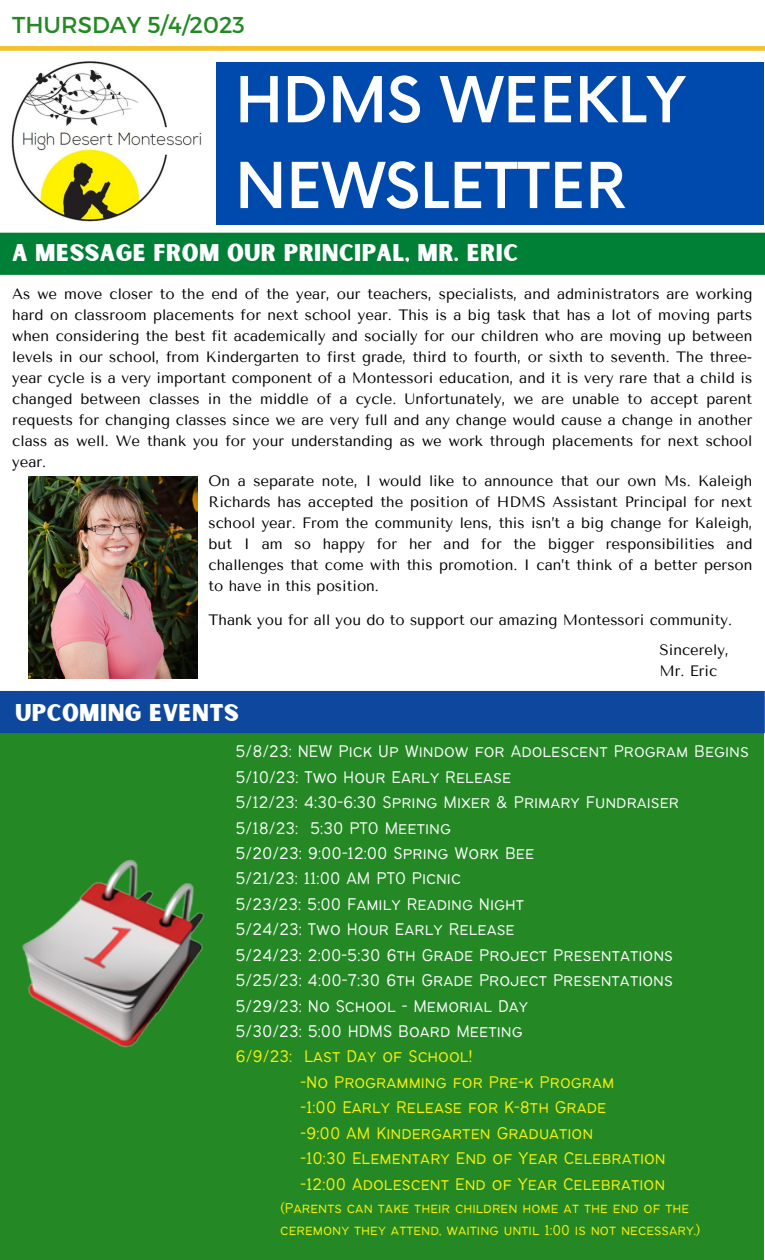
<style>
.page{position:relative;width:765px;height:1260px;background:#fff}
.page>*{position:absolute;margin:0;border:0;box-sizing:border-box;transform-origin:0 0}
.t1{font:500 61.62px/85.8px "Now";color:#fff}
.t2{font:23.12px "Sunborn Sans One";letter-spacing:.015em;color:#fff}
.t3{font:23px "Montserrat";color:#248925}
.t4{font:300 18.62px "Bantayog";color:#fff}
.t5{font:300 18.62px "Bantayog";color:#fdf10d}
.t6{font:300 15.62px "Bantayog";color:#fdf10d}
.t7{font:15px/20.9px "Tenor Sans";color:#000;text-align:justify}
</style>
<div class="page">
<img style="left:0;top:61px;width:235px;height:172px">
<div style="left:216px;top:62px;width:548px;height:162px;background:#004aad"></div>
<div style="left:0;top:46px;width:765px;height:5px;background:#f4c228"></div>
<div style="left:0;top:233px;width:765px;height:42px;background:#008037"></div>
<div style="left:0;top:733px;width:764px;height:527px;background:#248925"></div>
<img style="left:22px;top:859px;width:182px;height:189px">
<div style="left:0;top:691px;width:765px;height:42px;background:#0e489e"></div>
<img style="left:28px;top:476px;width:169px;height:203px">
<p class="t3" style="left:12px;top:10px;width:234px">THURSDAY 5/4/2023</p>
<p class="t1" style="left:235px;top:61px;width:452px">HDMS WEEKLY<br>NEWSLETTER</p>
<p class="t2" style="left:12px;top:238px;width:508px">A MESSAGE FROM OUR PRINCIPAL, MR. ERIC</p>
<p class="t7" style="left:12px;top:284px;width:742px">As we move closer to the end of the year, our teachers, specialists, and administrators are working hard on classroom placements for next school year. This is a big task that has a lot of moving parts when considering the best fit academically and socially for our children who are moving up between levels in our school, from Kindergarten to first grade, third to fourth, or sixth to seventh. The three&shy;year cycle is a very important component of a Montessori education, and it is very rare that a child is changed between classes in the middle of a cycle. Unfortunately, we are unable to accept parent requests for changing classes since we are very full and any change would cause a change in another class as well. We thank you for your understanding as we work through placements for next school year.</p>
<p class="t7" style="left:209px;top:470px;width:546px">On a separate note, I would like to announce that our own Ms. Kaleigh Richards has accepted the position of HDMS Assistant Principal for next school year. From the community lens, this isn’t a big change for Kaleigh, but I am so happy for her and for the bigger responsibilities and challenges that come with this promotion. I can’t think of a better person to have in this position.</p>
<p class="t7" style="left:209px;top:610px;width:525px">Thank you for all you do to support our amazing Montessori community.</p>
<p class="t2" style="left:16px;top:698px;width:225px">UPCOMING EVENTS</p>
<p class="t7" style="left:659px;top:640px;width:71px">Sincerely,</p>
<p class="t7" style="left:659px;top:661px;width:59px">Mr. Eric</p>
<p class="t4" style="left:235px;top:744px;width:515px">5/8/23: NEW Pick Up Window for Adolescent Program Begins</p>
<p class="t4" style="left:235px;top:769px;width:277px">5/10/23: Two Hour Early Release</p>
<p class="t4" style="left:235px;top:795px;width:445px">5/12/23: 4:30-6:30 Spring Mixer &amp; Primary Fundraiser</p>
<p class="t4" style="left:235px;top:820px;width:217px">5/18/23: 5:30 PTO Meeting</p>
<p class="t4" style="left:235px;top:846px;width:300px">5/20/23: 9:00-12:00 Spring Work Bee</p>
<p class="t4" style="left:235px;top:871px;width:227px">5/21/23: 11:00 AM PTO Picnic</p>
<p class="t4" style="left:235px;top:897px;width:290px">5/23/23: 5:00 Family Reading Night</p>
<p class="t4" style="left:235px;top:922px;width:281px">5/24/23: Two Hour Early Release</p>
<p class="t4" style="left:235px;top:947px;width:439px">5/24/23: 2:00-5:30 6th Grade Project Presentations</p>
<p class="t4" style="left:235px;top:973px;width:439px">5/25/23: 4:00-7:30 6th Grade Project Presentations</p>
<p class="t4" style="left:235px;top:998px;width:294px">5/29/23: No School - Memorial Day</p>
<p class="t4" style="left:235px;top:1024px;width:289px">5/30/23: 5:00 HDMS Board Meeting</p>
<p class="t5" style="left:235px;top:1049px;width:239px">6/9/23: Last Day of School!</p>
<p class="t5" style="left:301px;top:1075px;width:315px">-No Programming for Pre-k Program</p>
<p class="t5" style="left:301px;top:1100px;width:307px">-1:00 Early Release for K-8th Grade</p>
<p class="t5" style="left:301px;top:1125px;width:294px">-9:00 AM Kindergarten Graduation</p>
<p class="t5" style="left:301px;top:1151px;width:367px">-10:30 Elementary End of Year Celebration</p>
<p class="t5" style="left:301px;top:1176px;width:366px">-12:00 Adolescent End of Year Celebration</p>
<p class="t6" style="left:280px;top:1202px;width:410px">(Parents can take their children home at the end of the</p>
<p class="t6" style="left:280px;top:1223px;width:422px">ceremony they attend, waiting until 1:00 is not necessary.)</p>
</div>
